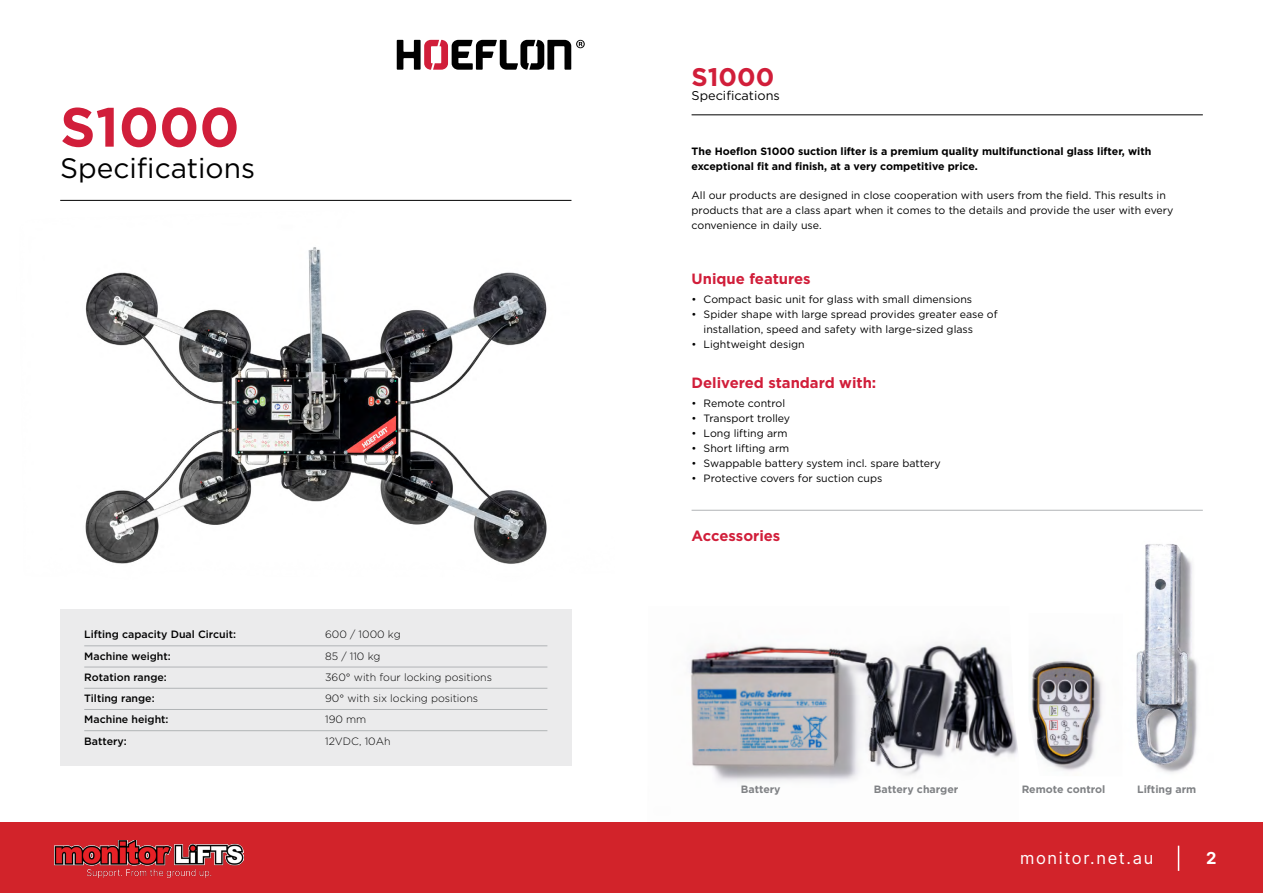
<style>
.page{position:relative;width:1263px;height:893px;background:#fff}
.page>*{position:absolute;margin:0;border:0;box-sizing:border-box;transform-origin:0 0}
.t1{font:700 55.2px "Gotham";color:#d11e3a}
.t2{font:28.05px "Gotham";color:#000}
.t3{font:700 25.5px "Gotham";color:#d11e3a}
.t4{font:16.5px "Inter";letter-spacing:.1em;color:#fff}
.t5{font:700 16.5px "Inter";color:#fff}
.t6{font:700 14.85px "Gotham";color:#d11e3a}
.t7{font:12.75px "Gotham";color:#000}
.t8{font:10.65px/14.9px "Gotham";color:#000}
.t9{font:700 10.65px/14.9px "Gotham";color:#000}
.t10{font:500 10.65px "Gotham";color:#000}
.t11{font:300 10.65px "Gotham";color:#000}
.t12{font:700 10.65px "Gotham";color:#808285}
</style>
<div class="page">
<div style="left:0;top:822px;width:1263px;height:71px;background:#d2232a"></div>
<img style="left:54px;top:840px;width:190px;height:38px">
<svg style="left:1178px;top:846px;width:1px;height:25px"></svg>
<svg style="left:397px;top:40px;width:188px;height:30px"></svg>
<hr style="left:60px;top:200px;width:511px;height:1px;background:#000">
<div style="left:60px;top:610px;width:511px;height:156px;background:#ebebec"></div>
<hr style="left:84px;top:646px;width:463px;height:1px;background:#b1b4b6">
<hr style="left:84px;top:667px;width:463px;height:1px;background:#b1b4b6">
<hr style="left:84px;top:688px;width:463px;height:1px;background:#b1b4b6">
<hr style="left:84px;top:709px;width:463px;height:1px;background:#b1b4b6">
<hr style="left:84px;top:730px;width:463px;height:1px;background:#b1b4b6">
<img style="left:60px;top:247px;width:512px;height:366px">
<hr style="left:691px;top:115px;width:512px;height:1px;background:#000">
<hr style="left:691px;top:510px;width:512px;height:1px;background:#b1b4b6">
<img style="left:689px;top:644px;width:329px;height:139px">
<img style="left:1100px;top:509px;width:103px;height:264px">
<img style="left:1030px;top:613px;width:93px;height:160px">
<h1 class="t1" style="left:60px;top:91px;width:181px">S1000</h1>
<h2 class="t2" style="left:60px;top:150px;width:196px">Specifications</h2>
<p class="t10" style="left:84px;top:628px;width:153px">Lifting capacity Dual Circuit:</p>
<p class="t11" style="left:325px;top:628px;width:77px">600 / 1000 kg</p>
<p class="t10" style="left:84px;top:649px;width:88px">Machine weight:</p>
<p class="t11" style="left:325px;top:649px;width:57px">85 / 110 kg</p>
<p class="t10" style="left:84px;top:670px;width:84px">Rotation range:</p>
<p class="t11" style="left:325px;top:670px;width:168px">360° with four locking positions</p>
<p class="t10" style="left:84px;top:691px;width:72px">Tilting range:</p>
<p class="t11" style="left:325px;top:692px;width:155px">90° with six locking positions</p>
<p class="t10" style="left:84px;top:713px;width:86px">Machine height:</p>
<p class="t11" style="left:325px;top:713px;width:43px">190 mm</p>
<p class="t10" style="left:84px;top:734px;width:44px">Battery:</p>
<p class="t11" style="left:325px;top:734px;width:67px">12VDC, 10Ah</p>
<h3 class="t3" style="left:691px;top:60px;width:84px">S1000</h3>
<p class="t7" style="left:691px;top:88px;width:90px">Specifications</p>
<p class="t9" style="left:691px;top:143px;width:461px">The Hoeflon S1000 suction lifter is a premium quality multifunctional glass lifter, with exceptional fit and finish, at a very competitive price.</p>
<p class="t8" style="left:691px;top:188px;width:483px">All our products are designed in close cooperation with users from the field. This results in products that are a class apart when it comes to the details and provide the user with every convenience in daily use.</p>
<h3 class="t6" style="left:691px;top:269px;width:121px">Unique features</h3>
<p class="t8" style="left:691px;top:292px;width:282px">• Compact basic unit for glass with small dimensions</p>
<p class="t8" style="left:704px;top:307px;width:296px;text-indent:-12px">• Spider shape with large spread provides greater ease of installation, speed and safety with large-sized glass</p>
<p class="t8" style="left:691px;top:336px;width:115px">• Lightweight design</p>
<h3 class="t6" style="left:691px;top:373px;width:186px">Delivered standard with:</h3>
<p class="t8" style="left:691px;top:396px;width:95px">• Remote control</p>
<p class="t8" style="left:691px;top:411px;width:100px">• Transport trolley</p>
<p class="t8" style="left:691px;top:425px;width:97px">• Long lifting arm</p>
<p class="t8" style="left:691px;top:440px;width:99px">• Short lifting arm</p>
<p class="t8" style="left:691px;top:455px;width:251px">• Swappable battery system incl. spare battery</p>
<p class="t8" style="left:691px;top:470px;width:192px">• Protective covers for suction cups</p>
<h3 class="t6" style="left:691px;top:526px;width:90px">Accessories</h3>
<p class="t12" style="left:741px;top:783px;width:41px">Battery</p>
<p class="t12" style="left:874px;top:783px;width:86px">Battery charger</p>
<p class="t12" style="left:1022px;top:783px;width:85px">Remote control</p>
<p class="t12" style="left:1137px;top:783px;width:61px">Lifting arm</p>
<h3 class="t4" style="left:1020px;top:846px;width:135px">monitor.net.au</h3>
<h3 class="t5" style="left:1206px;top:846px;width:12px">2</h3>
</div>
